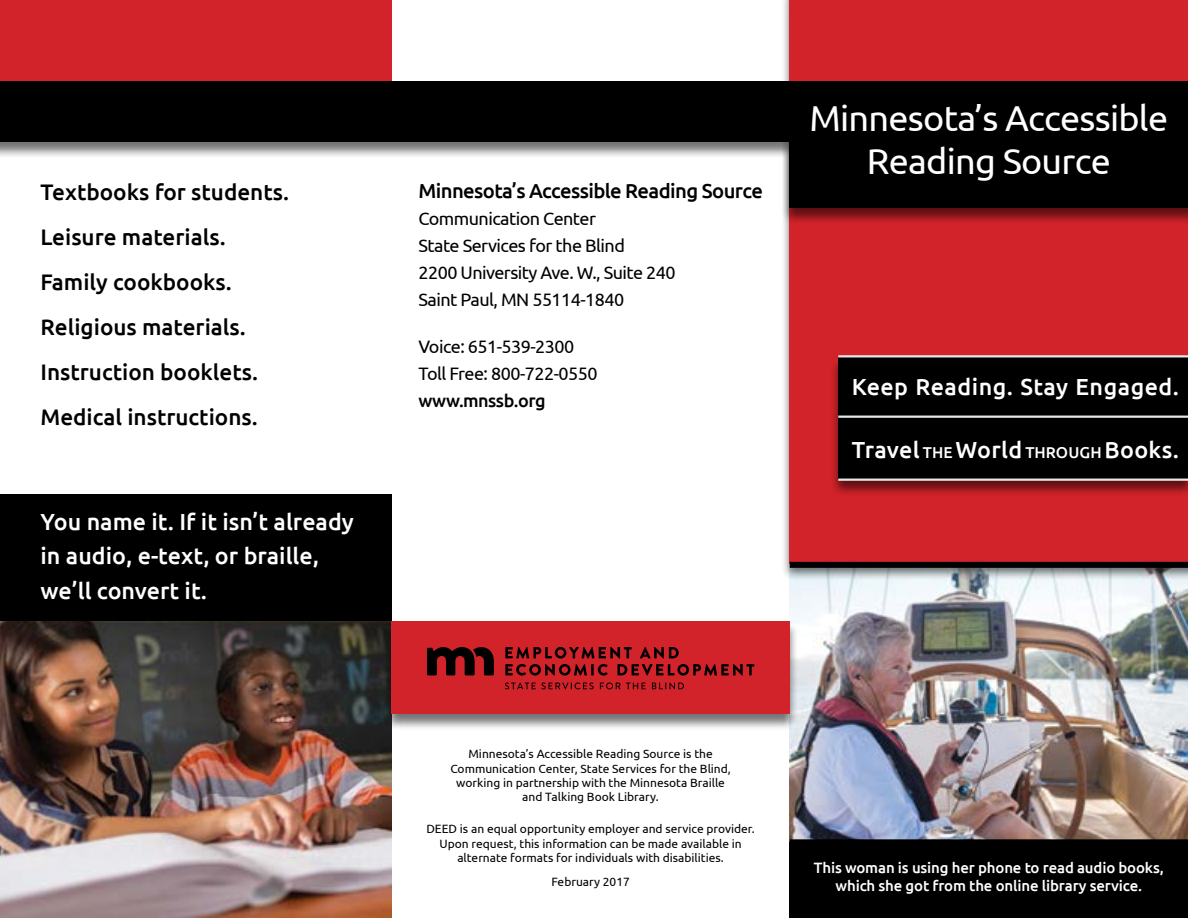
<style>
.page{position:relative;width:1188px;height:918px;background:#fff}
.page>*{position:absolute;margin:0;border:0;box-sizing:border-box;transform-origin:0 0}
.t1{font:36px/43.2px "Ubuntu";letter-spacing:-.02em;color:#fff;text-align:center}
.t2{font:500 23.25px/34.5px "Ubuntu";color:#fff}
.t3{font:500 23.25px "Ubuntu";letter-spacing:.02em;color:#fff}
.t4{font:500 22.5px/45px "Ubuntu";color:#000}
.t5{font:500 20.25px "Ubuntu";letter-spacing:-.03em;color:#000}
.t6{font:18px/27px "Ubuntu";letter-spacing:-.03em;color:#000}
.t7{font:500 18px "Ubuntu";letter-spacing:-.03em;color:#000}
.t8{font:500 15px/18px "Ubuntu";letter-spacing:-.01em;color:#fff;text-align:center}
.t9{font:12px/14.4px "Ubuntu";color:#000;text-align:center}
.s1{font-size:15.75px}
</style>
<div class="page">
<img style="left:790px;top:581px;width:398px;height:258px">
<img style="left:0;top:621px;width:392px;height:297px">
<div style="left:790px;top:842px;width:398px;height:76px;background:#000"></div>
<div style="left:0;top:0;width:392px;height:81px;background:#d2232a"></div>
<div style="left:782px;top:0;width:406px;height:581px;background:#000;opacity:.55"></div>
<div style="left:790px;top:0;width:398px;height:564px;background:#d2232a"></div>
<div style="left:0;top:82px;width:798px;height:76px;background:#000;opacity:.55"></div>
<div style="left:0;top:81px;width:790px;height:61px;background:#000"></div>
<div style="left:384px;top:622px;width:414px;height:109px;background:#000;opacity:.55"></div>
<div style="left:392px;top:621px;width:398px;height:93px;background:#d2232a"></div>
<div style="left:790px;top:839px;width:398px;height:6px;background:#000"></div>
<div style="left:790px;top:562px;width:398px;height:6px;background:#000"></div>
<div style="left:831px;top:358px;width:357px;height:139px;background:#000;opacity:.55"></div>
<div style="left:839px;top:357px;width:349px;height:123px;background:#000"></div>
<div style="left:782px;top:82px;width:406px;height:142px;background:#000;opacity:.55"></div>
<div style="left:790px;top:81px;width:398px;height:127px;background:#000"></div>
<hr style="left:838px;top:355px;width:350px;height:2px;background:#e6e7e8">
<hr style="left:838px;top:416px;width:350px;height:2px;background:#e6e7e8">
<hr style="left:838px;top:479px;width:350px;height:2px;background:#e6e7e8">
<div style="left:0;top:494px;width:392px;height:127px;background:#000"></div>
<svg style="left:427px;top:647px;width:67px;height:28px"></svg>
<svg style="left:505px;top:647px;width:249px;height:29px"></svg>
<svg style="left:505px;top:682px;width:89px;height:7px"></svg>
<svg style="left:600px;top:682px;width:46px;height:7px"></svg>
<svg style="left:652px;top:682px;width:32px;height:7px"></svg>
<h3 class="t4" style="left:40px;top:168px;width:250px">Textbooks for students.<br>Leisure materials.<br>Family cookbooks.<br>Religious materials.<br>Instruction booklets.<br>Medical instructions.</h3>
<h3 class="t5" style="left:418px;top:178px;width:346px">Minnesota’s Accessible Reading Source</h3>
<h3 class="t6" style="left:418px;top:205px;width:259px">Communication Center<br>State Services for the Blind<br>2200 University Ave. W., Suite 240<br>Saint Paul, MN 55114-1840</h3>
<h3 class="t6" style="left:418px;top:333px;width:181px">Voice: 651-539-2300<br>Toll Free: 800-722-0550</h3>
<h3 class="t7" style="left:418px;top:389px;width:129px">www.mnssb.org</h3>
<h2 class="t2" style="left:40px;top:503px;width:315px">You name it. If it isn’t already in audio, e-text, or braille, we’ll convert it.</h2>
<h1 class="t1" style="left:810px;top:95px;width:360px">Minnesota’s Accessible<br>Reading Source</h1>
<h2 class="t3" style="left:852px;top:372px;width:329px">Keep Reading. Stay Engaged.</h2>
<h2 class="t2" style="left:852px;top:432px;width:329px">Travel <span class="s1">THE</span> World <span class="s1">THROUGH</span> Books.</h2>
<p class="t9" style="left:450px;top:746px;width:282px">Minnesota’s Accessible Reading Source is the Communication Center, State Services for the Blind, working in partnership with the Minnesota Braille and Talking Book Library.</p>
<p class="t9" style="left:426px;top:822px;width:330px">DEED is an equal opportunity employer and service provider.<br>Upon request, this information can be made available in alternate formats for individuals with disabilities.</p>
<p class="t9" style="left:551px;top:874px;width:80px">February 2017</p>
<p class="t8" style="left:814px;top:858px;width:351px">This woman is using her phone to read audio books, which she got from the online library service.</p>
</div>
